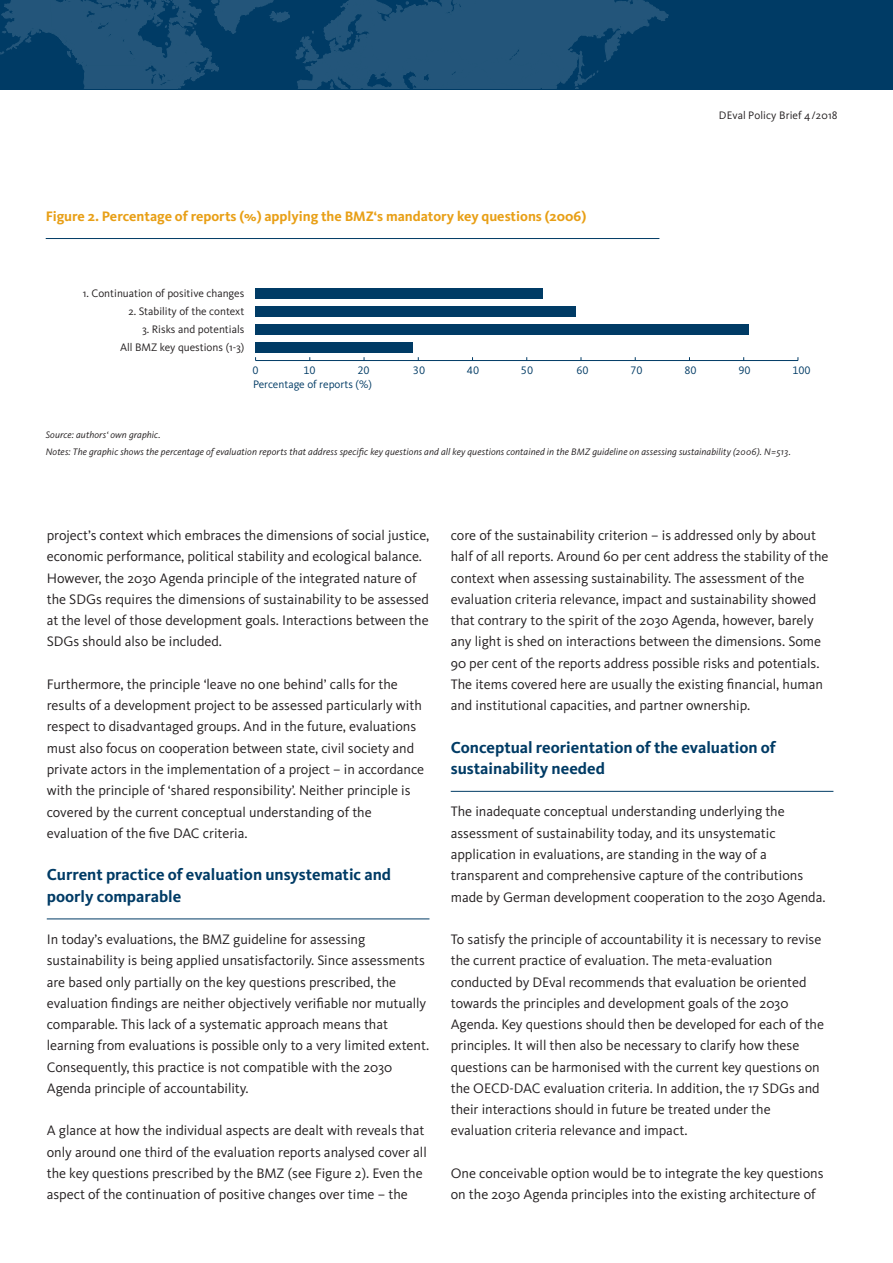
<style>
.page{position:relative;width:893px;height:1263px;background:#fff}
.page>*{position:absolute;margin:0;border:0;box-sizing:border-box;transform-origin:0 0}
.t1{font:700 16.5px/21.3px "Kievit OT";color:#003b65}
.t2{font:14.25px/21.3px "Kievit OT";color:#231f20}
.t3{font:700 14.25px "Kievit OT";color:#e89f16}
.t4{font:11.25px/18px "Kievit OT";color:#231f20;text-align:right}
.t5{font:11.25px "Kievit OT";color:#003b65}
.t6{font:italic 9.75px/17px "Kievit OT";letter-spacing:.01em;color:#231f20}
</style>
<div class="page">
<div style="left:0;top:0;width:893px;height:90px;background:#003b65"></div>
<svg style="left:0;top:0;width:669px;height:89px"></svg>
<hr style="left:47px;top:918px;width:382px;height:1px;background:#003b65">
<hr style="left:451px;top:791px;width:382px;height:1px;background:#003b65">
<hr style="left:256px;top:360px;width:542px;height:1px;background:#003b65">
<div style="left:256px;top:288px;width:287px;height:10px;background:#003b65"></div>
<div style="left:256px;top:306px;width:320px;height:10px;background:#003b65"></div>
<div style="left:256px;top:324px;width:493px;height:10px;background:#003b65"></div>
<div style="left:256px;top:342px;width:157px;height:10px;background:#003b65"></div>
<hr style="left:46px;top:238px;width:613px;height:1px;background:#003b65">
<p class="t3" style="left:46px;top:208px;width:542px">Figure 2. Percentage of reports (%) applying the BMZ‘s mandatory key questions (2006)</p>
<p class="t4" style="left:83px;top:284px;width:163px">1. Continuation of positive changes</p>
<p class="t4" style="left:129px;top:302px;width:117px">2. Stability of the context</p>
<p class="t4" style="left:120px;top:320px;width:126px">3. Risks and potentials<br>All BMZ key questions (1-3)</p>
<p class="t4" style="left:719px;top:106px;width:120px">DEval Policy Brief 4/2018</p>
<p class="t5" style="left:252px;top:364px;width:8px">0</p>
<p class="t5" style="left:303px;top:364px;width:14px">10</p>
<p class="t5" style="left:357px;top:364px;width:14px">20</p>
<p class="t5" style="left:413px;top:364px;width:14px">30</p>
<p class="t5" style="left:467px;top:364px;width:14px">40</p>
<p class="t5" style="left:521px;top:364px;width:14px">50</p>
<p class="t5" style="left:576px;top:364px;width:14px">60</p>
<p class="t5" style="left:630px;top:364px;width:14px">70</p>
<p class="t5" style="left:684px;top:364px;width:14px">80</p>
<p class="t5" style="left:738px;top:364px;width:14px">90</p>
<p class="t5" style="left:792px;top:364px;width:20px">100</p>
<p class="t5" style="left:253px;top:378px;width:120px">Percentage of reports (%)</p>
<p class="t6" style="left:46px;top:426px;width:747px">Source: authors‘ own graphic.<br>Notes: The graphic shows the percentage of evaluation reports that address specific key questions and all key questions contained in the BMZ guideline on assessing sustainability (2006). N=513.</p>
<p class="t2" style="left:47px;top:525px;width:384px">project’s context which embraces the dimensions of social justice, economic performance, political stability and ecological balance.<br>However, the 2030 Agenda principle of the integrated nature of the SDGs requires the dimensions of sustainability to be assessed at the level of those development goals. Interactions between the SDGs should also be included.</p>
<p class="t2" style="left:47px;top:674px;width:379px">Furthermore, the principle ‘leave no one behind’ calls for the results of a development project to be assessed particularly with respect to disadvantaged groups. And in the future, evaluations must also focus on cooperation between state, civil society and private actors in the implementation of a project – in accordance with the principle of ‘shared responsibility’. Neither principle is covered by the current conceptual understanding of the evaluation of the five DAC criteria.</p>
<p class="t1" style="left:47px;top:864px;width:346px">Current practice of evaluation unsystematic and poorly comparable</p>
<p class="t2" style="left:47px;top:929px;width:384px">In today’s evaluations, the BMZ guideline for assessing sustainability is being applied unsatisfactorily. Since assessments are based only partially on the key questions prescribed, the evaluation findings are neither objectively verifiable nor mutually comparable. This lack of a systematic approach means that learning from evaluations is possible only to a very limited extent.<br>Consequently, this practice is not compatible with the 2030<br>Agenda principle of accountability.</p>
<p class="t2" style="left:47px;top:1120px;width:382px">A glance at how the individual aspects are dealt with reveals that only around one third of the evaluation reports analysed cover all the key questions prescribed by the BMZ (see Figure 2). Even the aspect of the continuation of positive changes over time – the</p>
<p class="t2" style="left:451px;top:525px;width:379px">core of the sustainability criterion – is addressed only by about half of all reports. Around 60 per cent address the stability of the context when assessing sustainability. The assessment of the evaluation criteria relevance, impact and sustainability showed that contrary to the spirit of the 2030 Agenda, however, barely any light is shed on interactions between the dimensions. Some 90 per cent of the reports address possible risks and potentials.<br>The items covered here are usually the existing financial, human and institutional capacities, and partner ownership.</p>
<p class="t1" style="left:451px;top:736px;width:327px">Conceptual reorientation of the evaluation of sustainability needed</p>
<p class="t2" style="left:451px;top:801px;width:376px">The inadequate conceptual understanding underlying the assessment of sustainability today, and its unsystematic application in evaluations, are standing in the way of a transparent and comprehensive capture of the contributions made by German development cooperation to the 2030 Agenda.</p>
<p class="t2" style="left:451px;top:929px;width:375px">To satisfy the principle of accountability it is necessary to revise the current practice of evaluation. The meta-evaluation conducted by DEval recommends that evaluation be oriented towards the principles and development goals of the 2030<br>Agenda. Key questions should then be developed for each of the principles. It will then also be necessary to clarify how these questions can be harmonised with the current key questions on the OECD-DAC evaluation criteria. In addition, the 17 SDGs and their interactions should in future be treated under the evaluation criteria relevance and impact.</p>
<p class="t2" style="left:451px;top:1163px;width:374px">One conceivable option would be to integrate the key questions on the 2030 Agenda principles into the existing architecture of</p>
</div>
